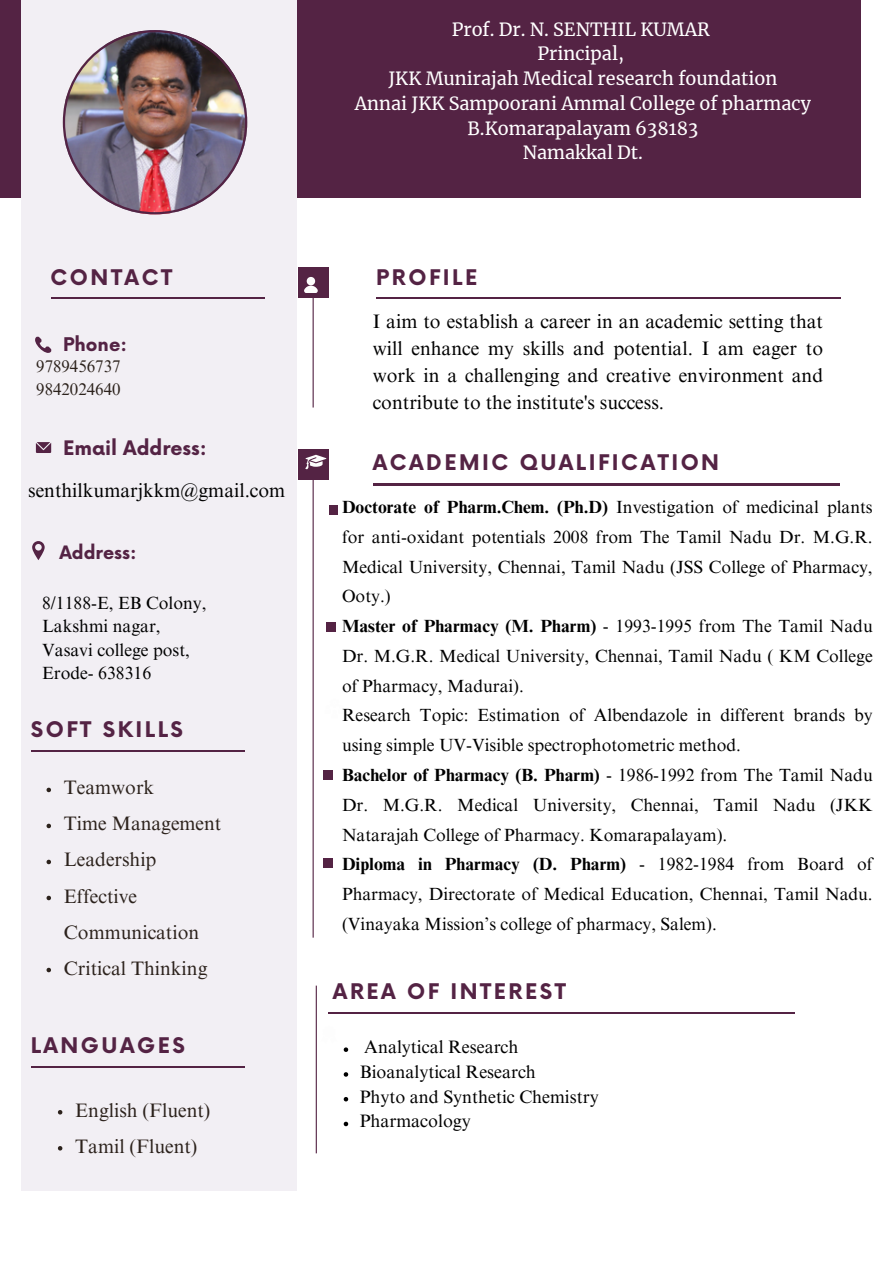
<style>
.page{position:relative;width:894px;height:1264px;background:#fff}
.page>*{position:absolute;margin:0;border:0;box-sizing:border-box;transform-origin:0 0}
.t1{font:700 21px "Now";letter-spacing:.12em;color:#542344}
.t2{font:19.5px/27px "Times NRMT Pro";color:#000;text-align:justify}
.t3{font:19.5px/36px "Times NRMT Pro";color:#2c221c}
.t4{font:700 19.5px "Now";color:#542344}
.t5{font:700 18.45px "Now";color:#542344}
.t6{font:18px "Merriweather";color:#fff}
.t7{font:18px "Times NRMT Pro";color:#000}
.t8{font:700 18px "Now";color:#542344}
.t9{font:17.7px/29.7px "Times NRMT Pro";color:#000;text-align:justify}
.t10{font:16.8px "Times NRMT Pro";color:#2c221c}
.s1{font-weight:700}
</style>
<div class="page">
<div style="left:0;top:0;width:860px;height:197px;background:#542344"></div>
<div style="left:21px;top:0;width:276px;height:1190px;background:#f2eff4"></div>
<hr style="left:52px;top:297px;width:213px;height:1px;background:#542344">
<hr style="left:31px;top:750px;width:214px;height:2px;background:#542344">
<hr style="left:31px;top:1066px;width:214px;height:1px;background:#542344">
<hr style="left:373px;top:484px;width:466px;height:1px;background:#542344">
<div style="left:298px;top:267px;width:30px;height:30px;background:#542344"></div>
<div style="left:298px;top:449px;width:30px;height:30px;background:#542344"></div>
<svg style="left:304px;top:277px;width:13px;height:16px"></svg>
<svg style="left:305px;top:455px;width:21px;height:14px"></svg>
<hr style="left:312px;top:297px;width:1px;height:110px;background:#542344">
<hr style="left:376px;top:297px;width:464px;height:1px;background:#542344">
<hr style="left:312px;top:479px;width:1px;height:458px;background:#542344">
<svg style="left:329px;top:505px;width:9px;height:9px"></svg>
<svg style="left:326px;top:623px;width:9px;height:8px"></svg>
<svg style="left:35px;top:336px;width:16px;height:17px"></svg>
<svg style="left:36px;top:442px;width:15px;height:11px"></svg>
<svg style="left:32px;top:541px;width:13px;height:19px"></svg>
<hr style="left:328px;top:1012px;width:466px;height:1px;background:#542344">
<hr style="left:315px;top:985px;width:2px;height:168px;background:#542344">
<img style="left:63px;top:30px;width:184px;height:184px">
<svg style="left:46px;top:787px;width:5px;height:5px"></svg>
<svg style="left:46px;top:823px;width:5px;height:5px"></svg>
<svg style="left:46px;top:859px;width:5px;height:5px"></svg>
<svg style="left:46px;top:895px;width:5px;height:5px"></svg>
<svg style="left:46px;top:967px;width:5px;height:5px"></svg>
<svg style="left:58px;top:1110px;width:4px;height:4px"></svg>
<svg style="left:58px;top:1146px;width:4px;height:4px"></svg>
<svg style="left:323px;top:770px;width:9px;height:9px"></svg>
<svg style="left:323px;top:858px;width:9px;height:9px"></svg>
<svg style="left:343px;top:1047px;width:5px;height:4px"></svg>
<svg style="left:343px;top:1072px;width:5px;height:4px"></svg>
<svg style="left:343px;top:1097px;width:5px;height:4px"></svg>
<svg style="left:343px;top:1121px;width:5px;height:5px"></svg>
<p class="t1" style="left:51px;top:266px;width:123px">CONTACT</p>
<p class="t5" style="left:63px;top:334px;width:65px">Phone:</p>
<p class="t10" style="left:36px;top:360px;width:86px">9789456737</p>
<p class="t10" style="left:36px;top:383px;width:86px">9842024640</p>
<h1 class="t4" style="left:63px;top:437px;width:145px">Email Address:</h1>
<p class="t2" style="left:28px;top:479px;width:258px">senthilkumarjkkm@gmail.com</p>
<h4 class="t8" style="left:59px;top:543px;width:79px">Address:</h4>
<p class="t9" style="left:42px;top:590px;width:166px">8/1188-E, EB Colony,</p>
<h1 class="t9" style="left:42px;top:613px;width:120px">Lakshmi nagar,</h1>
<p class="t9" style="left:42px;top:637px;width:149px">Vasavi college post,</p>
<h3 class="t9" style="left:42px;top:660px;width:111px">Erode- 638316</h3>
<p class="t1" style="left:31px;top:718px;width:154px">SOFT SKILLS</p>
<p class="t3" style="left:64px;top:772px;width:92px">Teamwork</p>
<p class="t3" style="left:64px;top:808px;width:159px">Time Management</p>
<p class="t3" style="left:64px;top:844px;width:94px">Leadership</p>
<h2 class="t3" style="left:64px;top:880px;width:137px">Effective<br>Communication</h2>
<h3 class="t3" style="left:64px;top:952px;width:145px">Critical Thinking</h3>
<p class="t1" style="left:31px;top:1033px;width:156px">LANGUAGES</p>
<p class="t3" style="left:75px;top:1094px;width:137px">English (Fluent)</p>
<h4 class="t3" style="left:75px;top:1130px;width:124px">Tamil (Fluent)</h4>
<p class="t6" style="left:451px;top:18px;width:259px">Prof. Dr. N. SENTHIL KUMAR</p>
<p class="t6" style="left:537px;top:43px;width:88px">Principal,</p>
<p class="t6" style="left:388px;top:67px;width:390px">JKK Munirajah Medical research foundation</p>
<p class="t6" style="left:354px;top:92px;width:457px">Annai JKK Sampoorani Ammal College of pharmacy</p>
<h1 class="t6" style="left:467px;top:117px;width:232px">B.Komarapalayam 638183</h1>
<p class="t6" style="left:522px;top:142px;width:122px">Namakkal Dt.</p>
<p class="t1" style="left:376px;top:266px;width:102px">PROFILE</p>
<p class="t2" style="left:372px;top:310px;width:451px">I aim to establish a career in an academic setting that will enhance my skills and potential. I am eager to work in a challenging and creative environment and contribute to the institute's success.</p>
<h1 class="t1" style="left:372px;top:451px;width:348px">ACADEMIC QUALIFICATION</h1>
<p class="t9" style="left:342px;top:494px;width:532px"><span class="s1">Doctorate of Pharm.Chem. (Ph.D)</span> Investigation of medicinal plants for anti-oxidant potentials 2008 from The Tamil Nadu Dr. M.G.R.<br>Medical University, Chennai, Tamil Nadu (JSS College of Pharmacy, Ooty.)</p>
<p class="t9" style="left:342px;top:613px;width:532px"><span class="s1">Master of Pharmacy (M. Pharm)</span> - 1993-1995 from The Tamil Nadu Dr. M.G.R. Medical University, Chennai, Tamil Nadu ( KM College of Pharmacy, Madurai).</p>
<p class="t9" style="left:342px;top:702px;width:532px">Research Topic: Estimation of Albendazole in different brands by using simple UV-Visible spectrophotometric method.</p>
<p class="t9" style="left:342px;top:762px;width:532px"><span class="s1">Bachelor of Pharmacy (B. Pharm)</span> - 1986-1992 from The Tamil Nadu Dr. M.G.R. Medical University, Chennai, Tamil Nadu (JKK Natarajah College of Pharmacy. Komarapalayam).</p>
<p class="t9" style="left:342px;top:851px;width:532px"><span class="s1">Diploma in Pharmacy (D. Pharm)</span> - 1982-1984 from Board of Pharmacy, Directorate of Medical Education, Chennai, Tamil Nadu. (Vinayaka Mission’s college of pharmacy, Salem).</p>
<p class="t1" style="left:333px;top:979px;width:234px">AREA OF INTEREST</p>
<p class="t7" style="left:364px;top:1040px;width:156px">Analytical Research</p>
<p class="t7" style="left:359px;top:1064px;width:178px">Bioanalytical Research</p>
<p class="t7" style="left:359px;top:1089px;width:240px">Phyto and Synthetic Chemistry</p>
<p class="t7" style="left:359px;top:1114px;width:113px">Pharmacology</p>
</div>
